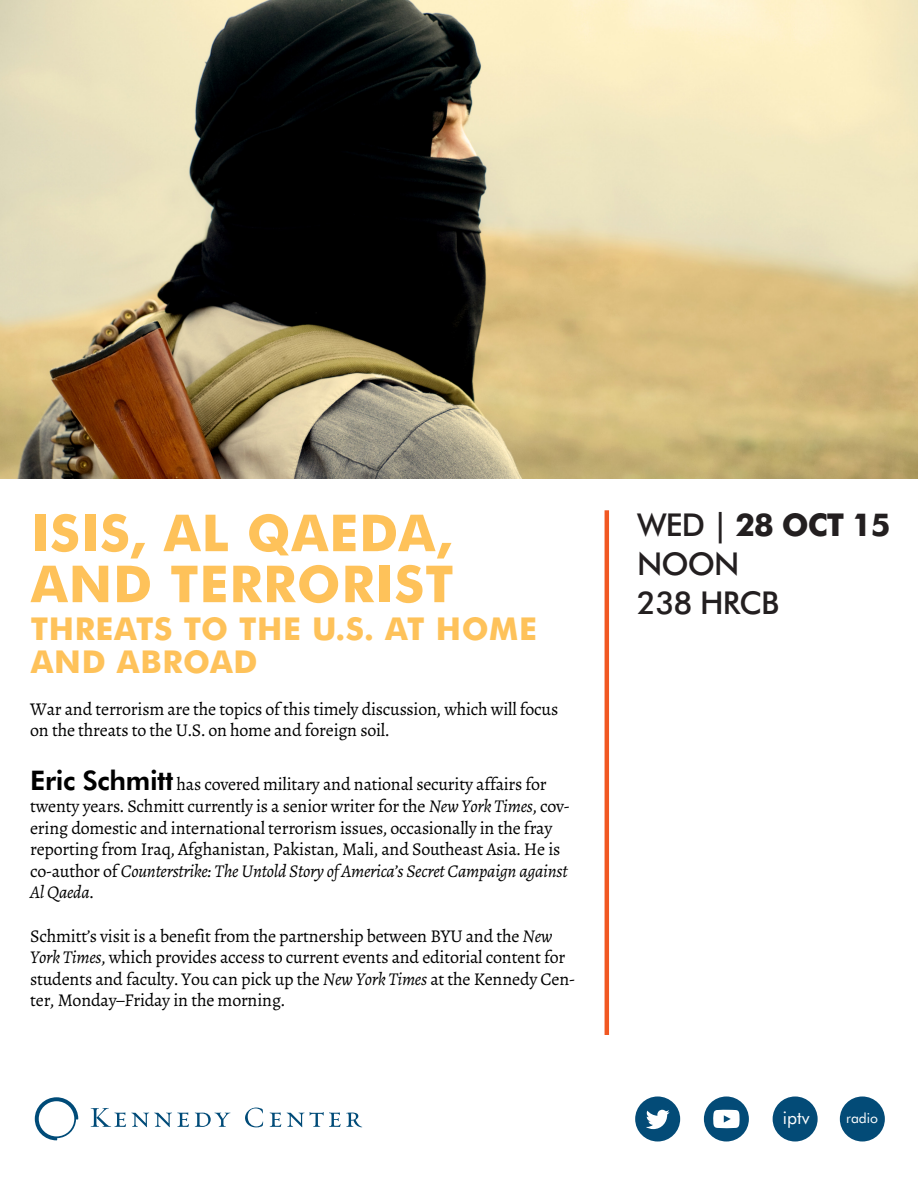
<style>
.page{position:relative;width:918px;height:1188px;background:#fff}
.page>*{position:absolute;margin:0;border:0;box-sizing:border-box;transform-origin:0 0}
.t1{font:700 51px/51px "Futura BT";letter-spacing:.02em;color:#fec25a}
.t2{font:700 31.5px/33px "Futura BT";letter-spacing:.02em;color:#fec25a}
.Date{font:500 31.5px/39px "Futura BT";letter-spacing:-.03em;color:#231f20}
.Bio_Text{font:18px/21.6px "Alegreya";letter-spacing:-.015em;color:#000}
.t3{font:17.7px "Futura BT";color:#fff}
.t4{font:13.95px "Futura BT";color:#fff}
.s1{font-family:"Futura BT";font-weight:800;font-size:27px}
.s2{font-style:italic}
.s3{font-weight:700}
</style>
<div class="page">
<hr style="left:605px;top:510px;width:4px;height:525px;background:#f15822">
<svg style="left:35px;top:1097px;width:43px;height:43px"></svg>
<svg style="left:91px;top:1108px;width:98px;height:19px"></svg>
<svg style="left:195px;top:1113px;width:35px;height:14px"></svg>
<svg style="left:245px;top:1108px;width:18px;height:19px"></svg>
<svg style="left:270px;top:1113px;width:11px;height:14px"></svg>
<svg style="left:287px;top:1112px;width:75px;height:15px"></svg>
<img style="left:0;top:0;width:918px;height:478px">
<div style="left:840px;top:1096px;width:45px;height:46px;background:#034b77;border-radius:50%"></div>
<div style="left:773px;top:1096px;width:45px;height:46px;background:#034b77;border-radius:50%"></div>
<div style="left:635px;top:1096px;width:45px;height:46px;background:#034b77;border-radius:50%"></div>
<svg style="left:646px;top:1110px;width:24px;height:19px"></svg>
<div style="left:704px;top:1096px;width:45px;height:46px;background:#034b77;border-radius:50%"></div>
<svg style="left:713px;top:1110px;width:27px;height:18px"></svg>
<p class="t1" style="left:31px;top:507px;width:424px">ISIS, AL QAEDA,<br>AND TERRORIST</p>
<p class="t2" style="left:31px;top:612px;width:508px">THREATS TO THE U.S. AT HOME<br>AND ABROAD</p>
<p class="Bio_Text" style="left:30px;top:698px;width:530px">War and terrorism are the topics of this timely discussion, which will focus on the threats to the U.S. on home and foreign soil.</p>
<p class="Bio_Text" style="left:30px;top:774px;width:541px"><span class="s1">Eric Schmitt</span> has covered military and national security affairs for twenty years. Schmitt currently is a senior writer for the <span class="s2">New York Times</span>, cov&shy;ering domestic and international terrorism issues, occasionally in the fray reporting from Iraq, Afghanistan, Pakistan, Mali, and Southeast Asia. He is co-author of <span class="s2">Counterstrike: The Untold Story of America’s Secret Campaign against Al Qaeda</span>.</p>
<p class="Bio_Text" style="left:30px;top:925px;width:546px">Schmitt’s visit is a benefit from the partnership between BYU and the <span class="s2">New York Times</span>, which provides access to current events and editorial content for students and faculty. You can pick up the <span class="s2">New York Times</span> at the Kennedy Cen&shy;ter, Monday–Friday in the morning.</p>
<p class="Date" style="left:637px;top:505px;width:255px">WED | <span class="s3">28 OCT 15<br></span>NOON</p>
<p class="Date" style="left:637px;top:583px;width:143px">238 HRCB</p>
<p class="t3" style="left:783px;top:1107px;width:28px">iptv</p>
<p class="t4" style="left:846px;top:1109px;width:34px">radio</p>
</div>
